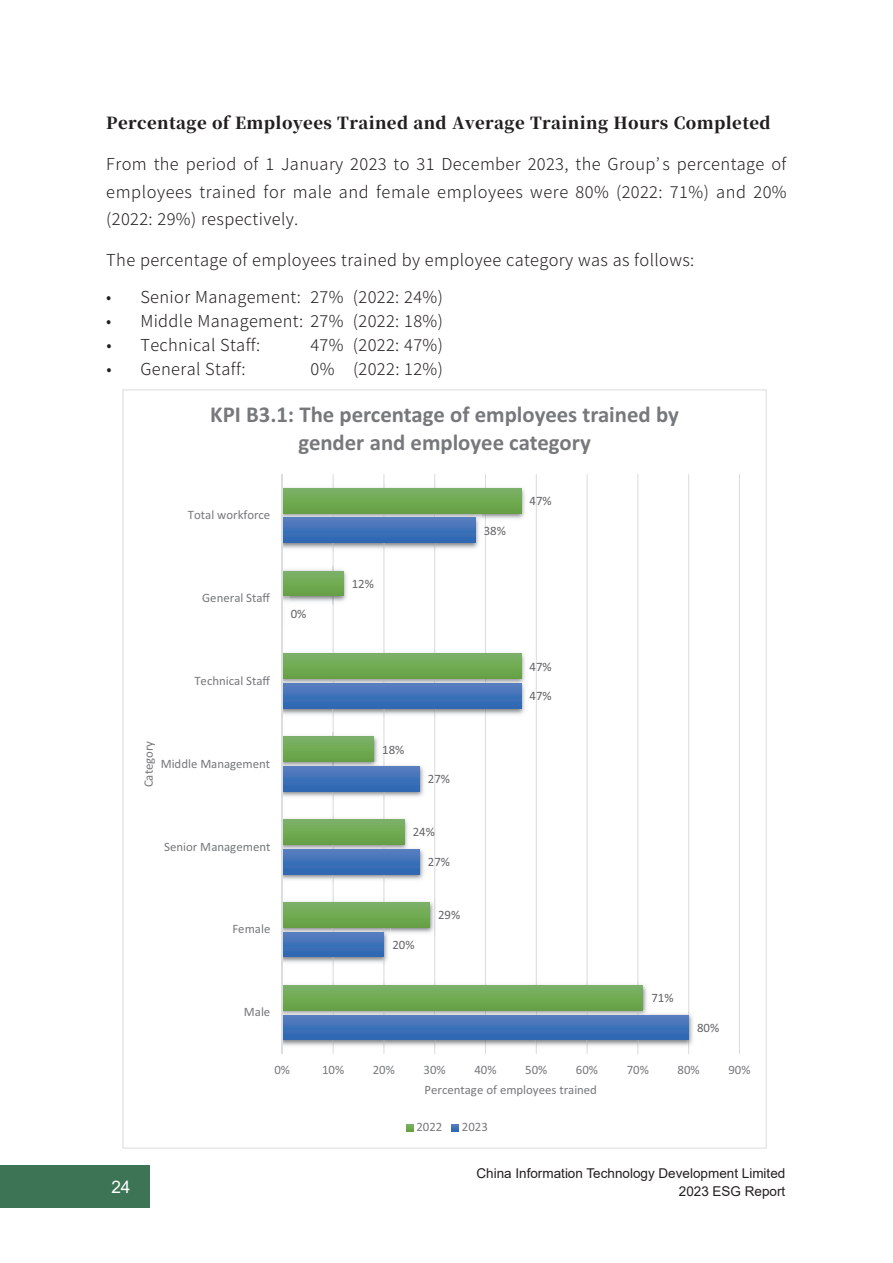
<style>
.page{position:relative;width:893px;height:1263px;background:#fff}
.page>*{position:absolute;margin:0;border:0;box-sizing:border-box;transform-origin:0 0}
.t1{font:700 22.8px/27.9px "Calibri";color:#76787b;text-align:center}
.t2{font:17.25px "Arial";color:#fff}
.t3{font:300 16.5px/27.8px "Source Han Sans";letter-spacing:.02em;color:#231f20;text-align:justify}
.t4{font:800 16.5px "Source Han Serif TC";letter-spacing:.025em;color:#231f20}
.t5{font:13.5px "Arial";color:#231f20}
.t6{font:12.9px "Calibri";color:#76787b}
.t7{font:12.9px "Calibri";color:#636366}
</style>
<div class="page">
<div style="left:0;top:1165px;width:150px;height:43px;background:#3d7456"></div>
<svg style="left:122px;top:389px;width:645px;height:759px"></svg>
<p class="t4" style="left:106px;top:114px;width:666px">Percentage of Employees Trained and Average Training Hours Completed</p>
<p class="t3" style="left:106px;top:150px;width:682px">From the period of 1 January 2023 to 31 December 2023, the Group’ s percentage of employees trained for male and female employees were 80% (2022: 71%) and 20% (2022: 29%) respectively.</p>
<p class="t3" style="left:106px;top:246px;width:590px">The percentage of employees trained by employee category was as follows:</p>
<p class="t3" style="left:106px;top:283px;width:338px">• Senior Management: 27% (2022: 24%)</p>
<p class="t3" style="left:106px;top:307px;width:338px">• Middle Management: 27% (2022: 18%)</p>
<p class="t3" style="left:106px;top:331px;width:156px">• Technical Staff:</p>
<p class="t3" style="left:310px;top:331px;width:134px">47% (2022: 47%)</p>
<p class="t3" style="left:106px;top:355px;width:141px">• General Staff:</p>
<p class="t3" style="left:310px;top:355px;width:134px">0% (2022: 12%)</p>
<h1 class="t1" style="left:210px;top:400px;width:470px">KPI B3.1: The percentage of employees trained by gender and employee category</h1>
<p class="t6" style="left:188px;top:506px;width:84px">Total workforce</p>
<p class="t6" style="left:202px;top:589px;width:69px">General Staff</p>
<p class="t7" style="left:291px;top:604px;width:17px">0%</p>
<p class="t6" style="left:194px;top:672px;width:77px">Technical Staff</p>
<p class="t6" style="left:140px;top:787px;width:48px;rotate:-90deg">Category</p>
<p class="t6" style="left:161px;top:754px;width:111px">Middle Management</p>
<p class="t6" style="left:164px;top:837px;width:108px">Senior Management</p>
<p class="t6" style="left:232px;top:920px;width:39px">Female</p>
<p class="t6" style="left:244px;top:1003px;width:28px">Male</p>
<p class="t7" style="left:352px;top:575px;width:24px">12%</p>
<p class="t7" style="left:484px;top:521px;width:24px">38%</p>
<p class="t7" style="left:529px;top:492px;width:24px">47%</p>
<p class="t7" style="left:382px;top:740px;width:24px">18%</p>
<p class="t7" style="left:428px;top:770px;width:24px">27%</p>
<p class="t7" style="left:413px;top:823px;width:24px">24%</p>
<p class="t7" style="left:428px;top:853px;width:24px">27%</p>
<p class="t7" style="left:438px;top:906px;width:24px">29%</p>
<p class="t7" style="left:392px;top:936px;width:24px">20%</p>
<p class="t7" style="left:529px;top:657px;width:24px">47%</p>
<p class="t7" style="left:529px;top:687px;width:24px">47%</p>
<p class="t7" style="left:651px;top:989px;width:24px">71%</p>
<p class="t7" style="left:697px;top:1018px;width:24px">80%</p>
<p class="t6" style="left:274px;top:1061px;width:17px">0%</p>
<p class="t6" style="left:322px;top:1061px;width:24px">10%</p>
<p class="t6" style="left:373px;top:1061px;width:24px">20%</p>
<p class="t6" style="left:424px;top:1061px;width:24px">30%</p>
<p class="t6" style="left:474px;top:1061px;width:24px">40%</p>
<p class="t6" style="left:525px;top:1061px;width:24px">50%</p>
<p class="t6" style="left:576px;top:1061px;width:24px">60%</p>
<p class="t6" style="left:627px;top:1061px;width:24px">70%</p>
<p class="t6" style="left:678px;top:1061px;width:24px">80%</p>
<p class="t6" style="left:728px;top:1061px;width:24px">90%</p>
<p class="t6" style="left:425px;top:1081px;width:174px">Percentage of employees trained</p>
<p class="t6" style="left:416px;top:1118px;width:28px">2022</p>
<p class="t6" style="left:462px;top:1118px;width:28px">2023</p>
<p class="t5" style="left:476px;top:1164px;width:310px">China Information Technology Development Limited</p>
<p class="t2" style="left:111px;top:1175px;width:21px">24</p>
<p class="t5" style="left:679px;top:1182px;width:108px">2023 ESG Report</p>
</div>
